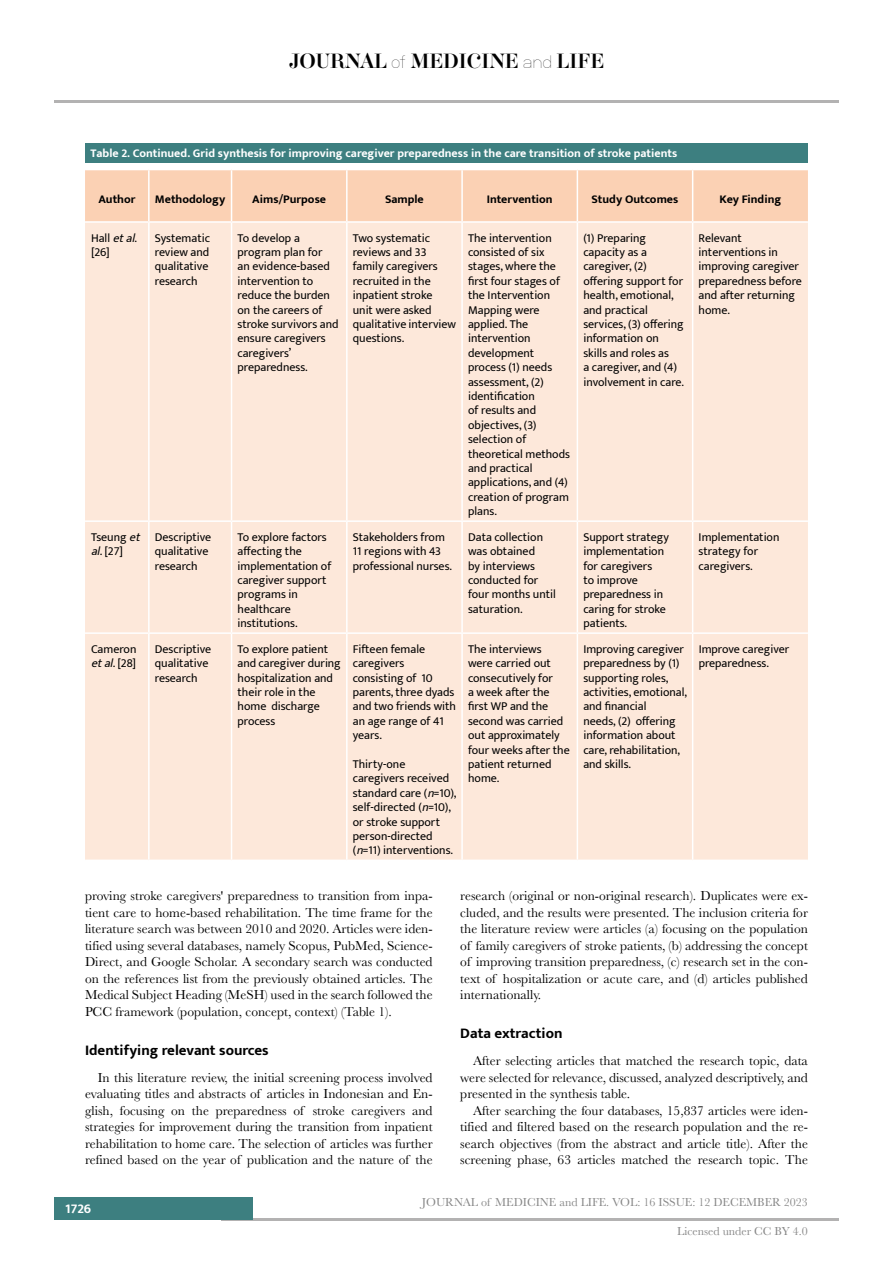
<style>
.page{position:relative;width:893px;height:1263px;background:#fff}
.page>*{position:absolute;margin:0;border:0;box-sizing:border-box;transform-origin:0 0}
.t1{font:18px "Aker Brygge Display";color:#000}
.t2{font:700 15px "Mukta";color:#000}
.t3{font:13.5px/16.5px "Baskerville";color:#000;text-align:justify}
.t4{font:700 13.5px "Mukta";color:#fff}
.t5{font:12px/14.4px "Mukta";color:#000}
.t6{font:700 12px "Mukta";color:#fff}
.t7{font:12px "Baskerville";color:#878787}
.t8{font:700 12px "Mukta";color:#000}
.s1{font-family:"Neubau Grotesk Lei"}
.s2{font-style:italic}
</style>
<div class="page">
<hr style="left:54px;top:100px;width:785px;height:2px;background:#b3b2b2">
<hr style="left:221px;top:1218px;width:618px;height:2px;background:#b3b2b2">
<div style="left:54px;top:1198px;width:198px;height:22px;background:#3d7f80"></div>
<div style="left:85px;top:170px;width:723px;height:51px;background:#fbd1b4"></div>
<div style="left:85px;top:223px;width:723px;height:636px;background:#fde8da"></div>
<hr style="left:148px;top:170px;width:2px;height:51px;background:#fff">
<hr style="left:231px;top:170px;width:1px;height:51px;background:#fff">
<hr style="left:346px;top:170px;width:2px;height:51px;background:#fff">
<hr style="left:461px;top:170px;width:2px;height:51px;background:#fff">
<hr style="left:577px;top:170px;width:1px;height:51px;background:#fff">
<hr style="left:692px;top:170px;width:1px;height:51px;background:#fff">
<hr style="left:148px;top:223px;width:2px;height:297px;background:#fff">
<hr style="left:231px;top:223px;width:1px;height:297px;background:#fff">
<hr style="left:346px;top:223px;width:2px;height:297px;background:#fff">
<hr style="left:461px;top:223px;width:2px;height:297px;background:#fff">
<hr style="left:577px;top:223px;width:1px;height:297px;background:#fff">
<hr style="left:692px;top:223px;width:1px;height:297px;background:#fff">
<hr style="left:85px;top:520px;width:64px;height:2px;background:#fff">
<hr style="left:149px;top:520px;width:83px;height:2px;background:#fff">
<hr style="left:148px;top:522px;width:2px;height:110px;background:#fff">
<hr style="left:232px;top:520px;width:115px;height:2px;background:#fff">
<hr style="left:231px;top:522px;width:1px;height:110px;background:#fff">
<hr style="left:347px;top:520px;width:115px;height:2px;background:#fff">
<hr style="left:346px;top:522px;width:2px;height:110px;background:#fff">
<hr style="left:462px;top:520px;width:115px;height:2px;background:#fff">
<hr style="left:461px;top:522px;width:2px;height:110px;background:#fff">
<hr style="left:577px;top:520px;width:116px;height:2px;background:#fff">
<hr style="left:577px;top:522px;width:1px;height:110px;background:#fff">
<hr style="left:693px;top:520px;width:115px;height:2px;background:#fff">
<hr style="left:692px;top:522px;width:1px;height:110px;background:#fff">
<hr style="left:85px;top:632px;width:64px;height:2px;background:#fff">
<hr style="left:149px;top:632px;width:83px;height:2px;background:#fff">
<hr style="left:148px;top:634px;width:2px;height:225px;background:#fff">
<hr style="left:232px;top:632px;width:115px;height:2px;background:#fff">
<hr style="left:231px;top:634px;width:1px;height:225px;background:#fff">
<hr style="left:347px;top:632px;width:115px;height:2px;background:#fff">
<hr style="left:346px;top:634px;width:2px;height:225px;background:#fff">
<hr style="left:462px;top:632px;width:115px;height:2px;background:#fff">
<hr style="left:461px;top:634px;width:2px;height:225px;background:#fff">
<hr style="left:577px;top:632px;width:116px;height:2px;background:#fff">
<hr style="left:577px;top:634px;width:1px;height:225px;background:#fff">
<hr style="left:693px;top:632px;width:115px;height:2px;background:#fff">
<hr style="left:692px;top:634px;width:1px;height:225px;background:#fff">
<div style="left:85px;top:144px;width:723px;height:19px;background:#3d7f80"></div>
<h1 class="t1" style="left:289px;top:49px;width:317px">JOURNAL <span class="s1">of</span> MEDICINE <span class="s1">and</span> LIFE</h1>
<p class="t6" style="left:90px;top:146px;width:588px">Table 2. Continued. Grid synthesis for improving caregiver preparedness in the care transition of stroke patients</p>
<p class="t8" style="left:98px;top:191px;width:39px">Author</p>
<p class="t8" style="left:155px;top:191px;width:72px">Methodology</p>
<p class="t8" style="left:252px;top:191px;width:75px">Aims/Purpose</p>
<p class="t8" style="left:385px;top:191px;width:40px">Sample</p>
<p class="t8" style="left:487px;top:191px;width:68px">Intervention</p>
<p class="t8" style="left:592px;top:191px;width:88px">Study Outcomes</p>
<p class="t8" style="left:719px;top:191px;width:63px">Key Finding</p>
<p class="t5" style="left:91px;top:230px;width:49px">H a l l <span class="s2">etal</span>. [26]</p>
<p class="t5" style="left:155px;top:230px;width:57px">Systematic review and qualitative research</p>
<p class="t5" style="left:238px;top:230px;width:103px">To develop a program plan for<br>an evidence-based intervention to reduce the burden on the careers of stroke survivors and ensure caregivers caregivers’ preparedness.</p>
<p class="t5" style="left:353px;top:230px;width:105px">Two systematic reviews and 33 family caregivers recruited in the inpatient stroke<br>unit were asked qualitative interview questions.</p>
<p class="t5" style="left:468px;top:230px;width:103px">The intervention consisted of six stages, where the first four stages of the Intervention<br>Mapping were applied. The intervention development process (1) needs assessment, (2) identification<br>of results and objectives, (3) selection of theoretical methods and practical applications, and (4) creation of program plans.</p>
<p class="t5" style="left:583px;top:230px;width:102px">(1) Preparing capacity as a caregiver, (2) offering support for health, emotional, and practical services, (3) offering information on skills and roles as<br>a caregiver, and (4) involvement in care.</p>
<p class="t5" style="left:699px;top:230px;width:105px">Relevant interventions in improving caregiver preparedness before and after returning home.</p>
<p class="t5" style="left:91px;top:529px;width:54px">Tseung <span class="s2">et al</span>. [27]</p>
<p class="t5" style="left:155px;top:529px;width:58px">Descriptive qualitative research</p>
<p class="t5" style="left:238px;top:529px;width:95px">To explore factors affecting the implementation of caregiver support programs in healthcare institutions.</p>
<p class="t5" style="left:353px;top:529px;width:101px">Stakeholders from<br>11 regions with 43 professional nurses.</p>
<p class="t5" style="left:468px;top:529px;width:89px">Data collection was obtained<br>by interviews conducted for four months until saturation.</p>
<p class="t5" style="left:583px;top:529px;width:87px">Support strategy implementation for caregivers<br>to improve preparedness in caring for stroke patients.</p>
<p class="t5" style="left:699px;top:529px;width:82px">Implementation strategy for caregivers.</p>
<p class="t5" style="left:91px;top:641px;width:47px">Cameron <span class="s2">etal</span>. [ 2 8]</p>
<p class="t5" style="left:155px;top:641px;width:58px">Descriptive qualitative research</p>
<p class="t5" style="left:238px;top:641px;width:105px">To explore patient and caregiver during hospitalization and their role in the home discharge process</p>
<p class="t5" style="left:353px;top:641px;width:105px">Fifteen female caregivers consisting of 10 parents, three dyads and two friends with an age range of 41 years.</p>
<p class="t5" style="left:353px;top:756px;width:105px">Thirty-one caregivers received standard care (<span class="s2">n</span>=10), self-directed (<span class="s2">n</span>=10), or stroke support person-directed (<span class="s2">n</span>=11) interventions.</p>
<p class="t5" style="left:468px;top:641px;width:103px">The interviews<br>were carried out consecutively for<br>a week after the first WP and the second was carried out approximately four weeks after the patient returned home.</p>
<p class="t5" style="left:583px;top:641px;width:105px">Improving caregiver preparedness by (1) supporting roles, activities, emotional, and financial<br>needs, (2) offering information about care, rehabilitation, and skills.</p>
<p class="t5" style="left:699px;top:641px;width:92px">Improve caregiver preparedness.</p>
<p class="t3" style="left:85px;top:888px;width:349px">proving stroke caregivers' preparedness to transition from inpa&shy;tient care to home-based rehabilitation. The time frame for the literature search was between 2010 and 2020. Articles were iden&shy;tified using several databases, namely Scopus, PubMed, Science-Direct, and Google Scholar. A secondary search was conducted on the references list from the previously obtained articles. The Medical Subject Heading (MeSH) used in the search followed the PCC framework (population, concept, context) (Table 1).</p>
<p class="t2" style="left:85px;top:1041px;width:185px">Identifying relevant sources</p>
<p class="t3" style="left:85px;top:1069px;width:349px;text-indent:13px">In this literature review, the initial screening process involved evaluating titles and abstracts of articles in Indonesian and En&shy;glish, focusing on the preparedness of stroke caregivers and strategies for improvement during the transition from inpatient rehabilitation to home care. The selection of articles was further refined based on the year of publication and the nature of the</p>
<p class="t3" style="left:460px;top:888px;width:349px">research (original or non-original research). Duplicates were ex&shy;cluded, and the results were presented. The inclusion criteria for the literature review were articles (a) focusing on the population of family caregivers of stroke patients, (b) addressing the concept of improving transition preparedness, (c) research set in the con&shy;text of hospitalization or acute care, and (d) articles published internationally.</p>
<p class="t2" style="left:460px;top:1024px;width:104px">Data extraction</p>
<p class="t3" style="left:460px;top:1053px;width:349px;text-indent:13px">After selecting articles that matched the research topic, data were selected for relevance, discussed, analyzed descriptively, and presented in the synthesis table.</p>
<p class="t3" style="left:460px;top:1102px;width:349px;text-indent:13px">After searching the four databases, 15,837 articles were iden&shy;tified and filtered based on the research population and the re&shy;search objectives (from the abstract and article title). After the screening phase, 63 articles matched the research topic. The</p>
<p class="t4" style="left:65px;top:1200px;width:28px">1726</p>
<p class="t7" style="left:422px;top:1195px;width:387px">JOURNAL of MEDICINE and LIFE. VOL: 16 ISSUE: 12 DECEMBER 2023</p>
<p class="t7" style="left:677px;top:1223px;width:132px">Licensed under CC BY 4.0</p>
</div>
